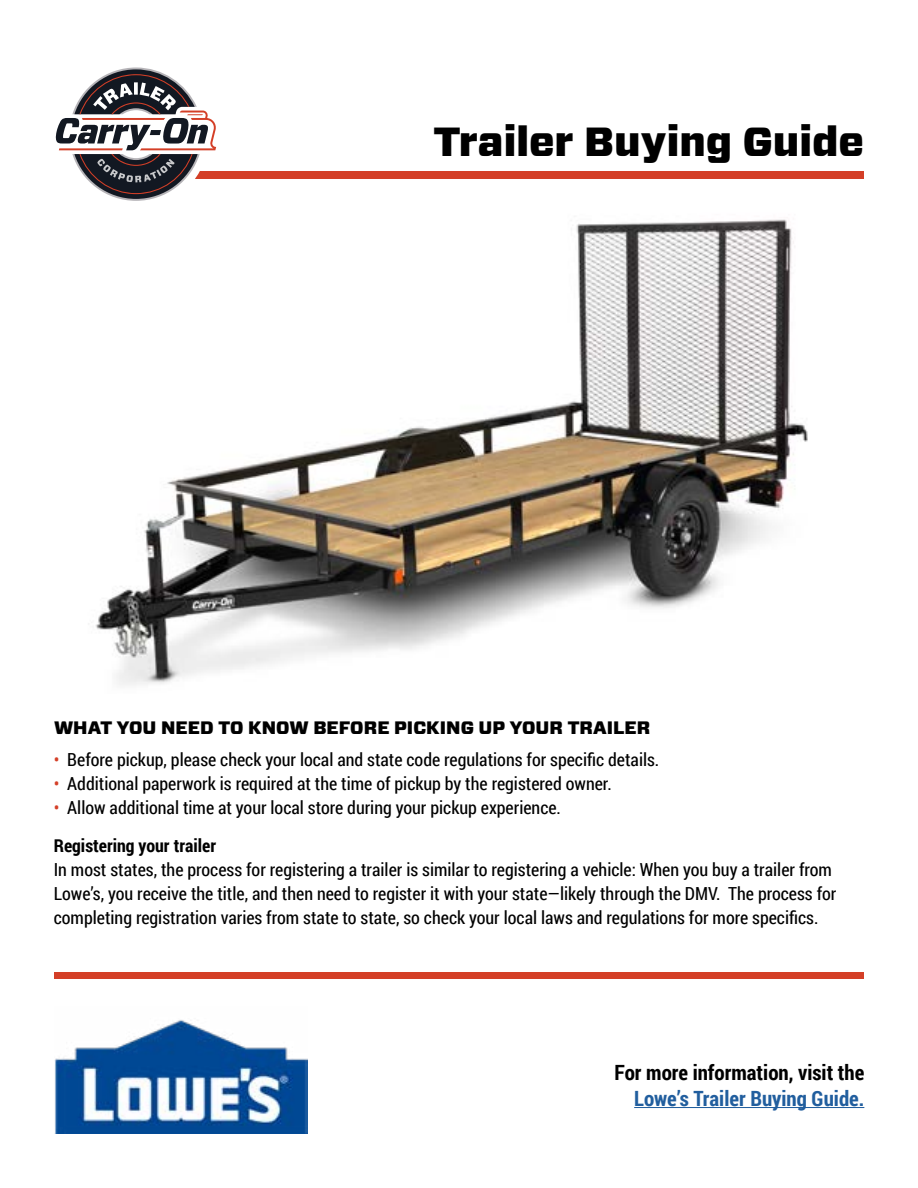
<style>
.page{position:relative;width:918px;height:1188px;background:#fff}
.page>*{position:absolute;margin:0;border:0;box-sizing:border-box;transform-origin:0 0}
.t1{font:900 40.65px "Forza";color:#000}
.t2{font:700 21px "Roboto Condensed";color:#000}
.t3{font:700 21px "Roboto Condensed";color:#215e9e}
.t4{font:18px/24px "Roboto Condensed";color:#000}
.t5{font:900 18px "Forza";color:#000}
.s1{color:#d43f27}
.s2{font-weight:700}
</style>
<div class="page">
<img style="left:95px;top:219px;width:713px;height:466px">
<img style="left:54px;top:1020px;width:254px;height:114px">
<div style="left:152px;top:171px;width:712px;height:8px;background:#d43f27"></div>
<div style="left:55px;top:972px;width:809px;height:7px;background:#d43f27"></div>
<hr style="left:634px;top:1107px;width:230px;height:1px;background:#215e9e">
<svg style="left:55px;top:67px;width:162px;height:134px"></svg>
<h1 class="t1" style="left:434px;top:114px;width:432px">Trailer Buying Guide</h1>
<p class="t5" style="left:54px;top:715px;width:598px">WHAT YOU NEED TO KNOW BEFORE PICKING UP YOUR TRAILER</p>
<p class="t4" style="left:54px;top:747px;width:607px"><span class="s1">•</span> Before pickup, please check your local and state code regulations for specific details.</p>
<p class="t4" style="left:54px;top:771px;width:559px"><span class="s1">•</span> Additional paperwork is required at the time of pickup by the registered owner.</p>
<p class="t4" style="left:54px;top:789px;width:509px;line-height:37.5px"><span class="s1">•</span> Allow additional time at your local store during your pickup experience.<br><span class="s2">Registering your trailer</span></p>
<p class="t4" style="left:54px;top:857px;width:784px">In most states, the process for registering a trailer is similar to registering a vehicle: When you buy a trailer from<br>Lowe’s, you receive the title, and then need to register it with your state—likely through the DMV. The process for completing registration varies from state to state, so check your local laws and regulations for more specifics.</p>
<p class="t2" style="left:615px;top:1058px;width:251px">For more information, visit the</p>
<p class="t3" style="left:634px;top:1084px;width:232px">Lowe’s Trailer Buying Guide.</p>
</div>
